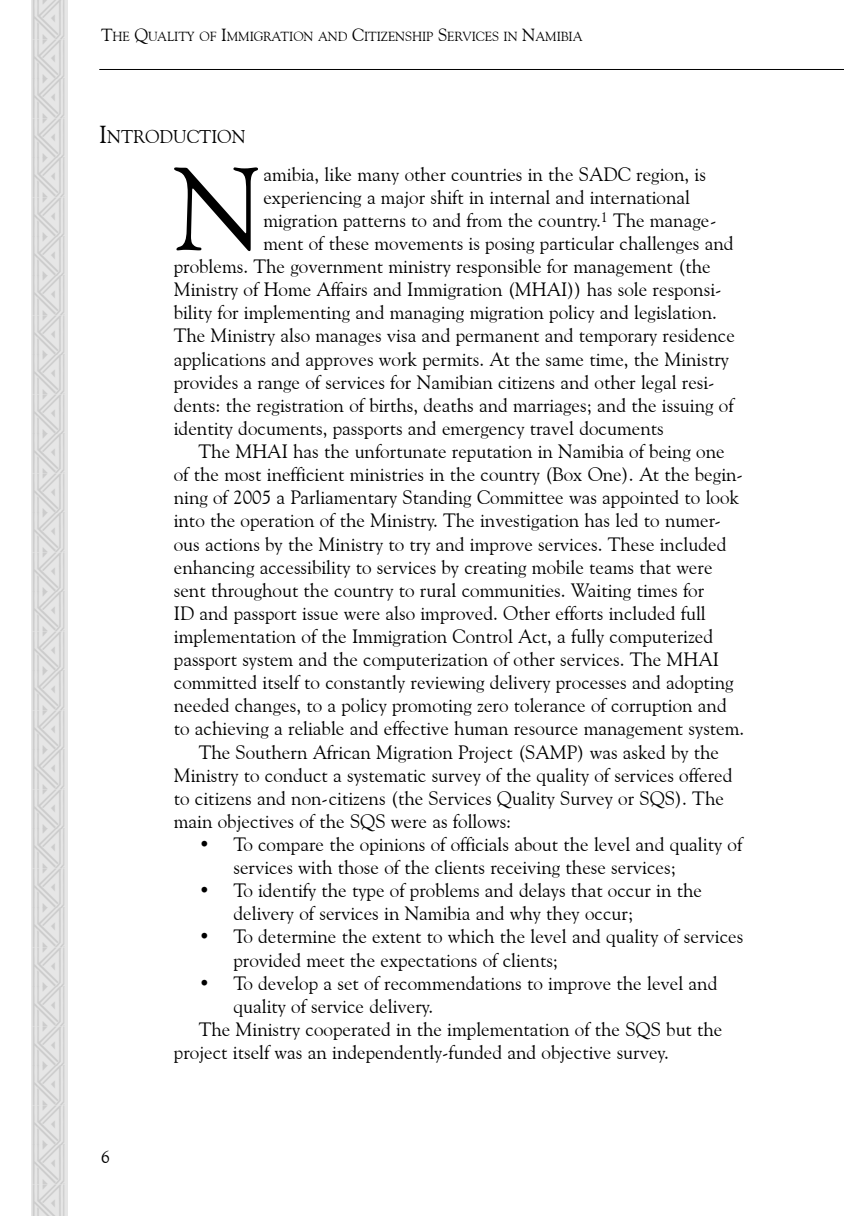
<style>
.page{position:relative;width:844px;height:1216px;background:#fff}
.page>*{position:absolute;margin:0;border:0;box-sizing:border-box;transform-origin:0 0}
.t1{font:118.12px "Goudy Old Style BT";color:#000}
.t2{font:31.5px "Afrika Borders";color:#ccc}
.t3{font:19.25px/23.1px "Goudy Old Style BT";color:#000}
.t4{font:18.38px "Goudy Old Style BT";color:#000}
.t5{font:13.12px "Goudy Old Style BT";letter-spacing:-.005em;color:#000}
.s1{font-size:17.5px}
.s2{font-size:24.5px}
</style>
<div class="page">
<hr style="left:99px;top:69px;width:744px;height:1px;background:#000">
<div style="left:31px;top:0;width:36px;height:1215px;background:#e6e6e6"></div>
<p class="t2" style="left:35px;top:1223px;width:1225px;rotate:-90deg">kkkkkkkkkkkkkkkkkkkkkkkkkkkkkkk</p>
<p class="t5" style="left:101px;top:29px;width:483px"><span class="s1">T</span>he <span class="s1">Q</span>uality of <span class="s1">I</span>mmigration and <span class="s1">C</span>itizenship <span class="s1">S</span>ervices in <span class="s1">N</span>amibia</p>
<p class="t4" style="left:99px;top:125px;width:148px"><span class="s2">I</span>ntroduction</p>
<p class="t1" style="left:174px;top:136px;width:91px">N</p>
<p class="t3" style="left:263px;top:162px;width:444px">amibia, like many other countries in the SADC region, is</p>
<p class="t3" style="left:263px;top:185px;width:428px">experiencing a major shift in internal and international</p>
<p class="t3" style="left:263px;top:208px;width:454px">migration patterns to and from the country.<sup>1</sup> The manage-</p>
<p class="t3" style="left:263px;top:231px;width:471px">ment of these movements is posing particular challenges and</p>
<p class="t3" style="left:174px;top:254px;width:538px">problems. The government ministry responsible for management (the</p>
<p class="t3" style="left:174px;top:278px;width:549px">Ministry of Home Affairs and Immigration (MHAI)) has sole responsi-</p>
<p class="t3" style="left:174px;top:301px;width:544px">bility for implementing and managing migration policy and legislation.</p>
<p class="t3" style="left:174px;top:324px;width:562px">The Ministry also manages visa and permanent and temporary residence</p>
<p class="t3" style="left:174px;top:347px;width:556px">applications and approves work permits. At the same time, the Ministry</p>
<p class="t3" style="left:174px;top:370px;width:542px">provides a range of services for Namibian citizens and other legal resi-</p>
<p class="t3" style="left:174px;top:393px;width:561px">dents: the registration of births, deaths and marriages; and the issuing of</p>
<p class="t3" style="left:174px;top:416px;width:491px">identity documents, passports and emergency travel documents</p>
<p class="t3" style="left:198px;top:439px;width:527px">The MHAI has the unfortunate reputation in Namibia of being one</p>
<p class="t3" style="left:174px;top:462px;width:570px">of the most inefficient ministries in the country (Box One). At the begin-</p>
<p class="t3" style="left:174px;top:485px;width:567px">ning of 2005 a Parliamentary Standing Committee was appointed to look</p>
<p class="t3" style="left:174px;top:509px;width:548px">into the operation of the Ministry. The investigation has led to numer-</p>
<p class="t3" style="left:174px;top:532px;width:554px">ous actions by the Ministry to try and improve services. These included</p>
<p class="t3" style="left:174px;top:555px;width:540px">enhancing accessibility to services by creating mobile teams that were</p>
<p class="t3" style="left:174px;top:578px;width:532px">sent throughout the country to rural communities. Waiting times for</p>
<p class="t3" style="left:174px;top:601px;width:533px">ID and passport issue were also improved. Other efforts included full</p>
<p class="t3" style="left:174px;top:624px;width:540px">implementation of the Immigration Control Act, a fully computerized</p>
<p class="t3" style="left:174px;top:647px;width:546px">passport system and the computerization of other services. The MHAI</p>
<p class="t3" style="left:174px;top:670px;width:561px">committed itself to constantly reviewing delivery processes and adopting</p>
<p class="t3" style="left:174px;top:693px;width:554px">needed changes, to a policy promoting zero tolerance of corruption and</p>
<p class="t3" style="left:174px;top:716px;width:572px">to achieving a reliable and effective human resource management system.</p>
<p class="t3" style="left:199px;top:740px;width:522px">The Southern African Migration Project (SAMP) was asked by the</p>
<p class="t3" style="left:174px;top:763px;width:560px">Ministry to conduct a systematic survey of the quality of services offered</p>
<p class="t3" style="left:174px;top:786px;width:551px">to citizens and non-citizens (the Services Quality Survey or SQS). The</p>
<p class="t3" style="left:174px;top:809px;width:339px">main objectives of the SQS were as follows:</p>
<p class="t3" style="left:233px;top:832px;width:510px;text-indent:-35px">• To compare the opinions of officials about the level and quality of services with those of the clients receiving these services;</p>
<p class="t3" style="left:233px;top:878px;width:470px;text-indent:-35px">• To identify the type of problems and delays that occur in the delivery of services in Namibia and why they occur;</p>
<p class="t3" style="left:233px;top:924px;width:511px;text-indent:-35px">• To determine the extent to which the level and quality of services provided meet the expectations of clients;</p>
<p class="t3" style="left:199px;top:971px;width:520px">• To develop a set of recommendations to improve the level and</p>
<p class="t3" style="left:233px;top:994px;width:201px">quality of service delivery.</p>
<p class="t3" style="left:199px;top:1017px;width:525px">The Ministry cooperated in the implementation of the SQS but the</p>
<p class="t3" style="left:174px;top:1040px;width:496px">project itself was an independently-funded and objective survey.</p>
</div>
